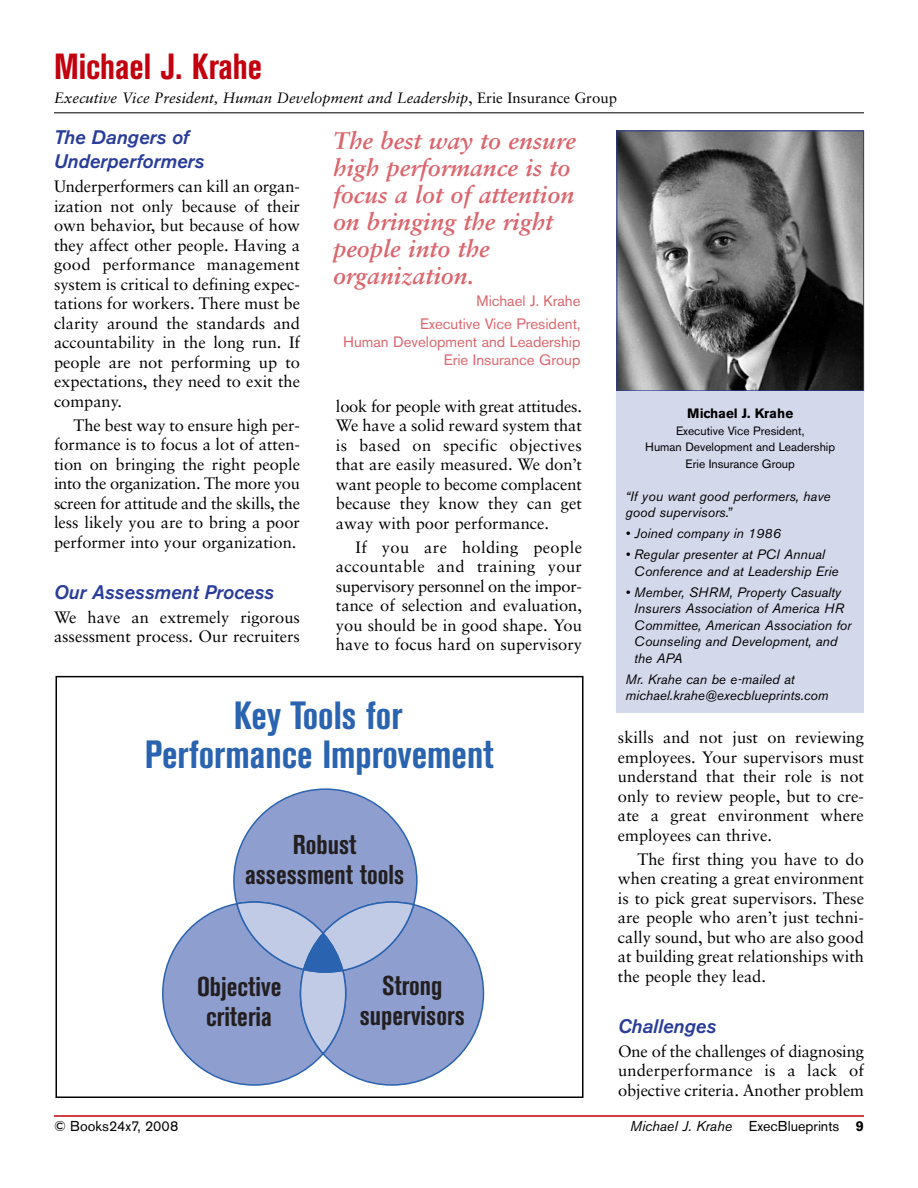
<style>
.page{position:relative;width:918px;height:1188px;background:#fff}
.page>*{position:absolute;margin:0;border:0;box-sizing:border-box;transform-origin:0 0}
.t1{font:700 condensed 39px/39px "Akzidenz Grotesk BE";color:#2a63af;text-align:center}
.t2{font:700 condensed 36px "Akzidenz Grotesk BE";color:#c3000e}
.t3{font:700 condensed 27px/30px "Akzidenz Grotesk BE";color:#231f20;text-align:center}
.t4{font:italic 700 24px/27px "Sabon";color:#db666e}
.t5{font:italic 500 19.5px/24px "Akzidenz Grotesk BE";color:#293d99}
.t6{font:16.5px/19.5px "Sabon";color:#000;text-align:justify}
.t7{font:15px/22.5px "Akzidenz Grotesk BE";color:#db666e;text-align:right}
.t8{font:italic 15px "Sabon";color:#000}
.t9{font:italic 14.25px "Akzidenz Grotesk BE";color:#000}
.t10{font:14.25px "Akzidenz Grotesk BE";color:#000}
.t11{font:italic 13.5px/16.5px "Akzidenz Grotesk BE";color:#000}
.t12{font:700 13.5px "Akzidenz Grotesk BE";color:#000}
.t13{font:12px/16.5px "Akzidenz Grotesk BE";color:#000;text-align:center}
.s1{font-style:normal}
.s2{font-weight:700;font-style:normal}
</style>
<div class="page">
<hr style="left:54px;top:1115px;width:810px;height:2px;background:#c3000e">
<img style="left:618px;top:132px;width:244px;height:257px">
<div style="left:616px;top:130px;width:248px;height:261px;border:1px solid #293d99"></div>
<div style="left:616px;top:391px;width:248px;height:322px;background:#d4d8eb"></div>
<hr style="left:54px;top:112px;width:810px;height:1px;background:#000">
<svg style="left:162px;top:788px;width:323px;height:298px"></svg>
<div style="left:56px;top:676px;width:528px;height:422px;border:2px solid #000"></div>
<h2 class="t2" style="left:54px;top:54px;width:210px">Michael J. Krahe</h2>
<p class="t8" style="left:54px;top:92px;width:565px">Executive Vice President, Human Development and Leadership<span class="s1">, Erie Insurance Group</span></p>
<h3 class="t4" style="left:333px;top:129px;width:245px">The best way to ensure high performance is to focus a lot of attention on bringing the right people into the organization.</h3>
<p class="t7" style="left:420px;top:291px;width:162px">Michael J. Krahe<br>Executive Vice President,</p>
<p class="t7" style="left:343px;top:334px;width:239px;line-height:18px">Human Development and Leadership<br>Erie Insurance Group</p>
<p class="t5" style="left:54px;top:127px;width:152px">The Dangers of<br>Underperformers</p>
<p class="t6" style="left:54px;top:178px;width:248px">Underperformers can kill an organ&shy;ization not only because of their own behavior, but because of how they affect other people. Having a good performance management system is critical to defining expec&shy;tations for workers. There must be clarity around the standards and accountability in the long run. If people are not performing up to expectations, they need to exit the company.</p>
<p class="t6" style="left:54px;top:417px;width:248px;text-indent:19px">The best way to ensure high per&shy;formance is to focus a lot of atten&shy;tion on bringing the right people into the organization. The more you screen for attitude and the skills, the less likely you are to bring a poor performer into your organization.</p>
<p class="t5" style="left:54px;top:582px;width:221px">Our Assessment Process</p>
<p class="t6" style="left:54px;top:609px;width:248px">We have an extremely rigorous assessment process. Our recruiters</p>
<p class="t6" style="left:336px;top:397px;width:248px">look for people with great attitudes.<br>We have a solid reward system that is based on specific objectives that are easily measured. We don’t want people to become complacent because they know they can get away with poor performance.</p>
<p class="t6" style="left:336px;top:538px;width:248px;text-indent:19px">If you are holding people accountable and training your supervisory personnel on the impor&shy;tance of selection and evaluation, you should be in good shape. You have to focus hard on supervisory</p>
<p class="t12" style="left:687px;top:409px;width:107px">Michael J. Krahe</p>
<p class="t13" style="left:645px;top:424px;width:191px">Executive Vice President,<br>Human Development and Leadership<br>Erie Insurance Group</p>
<p class="t11" style="left:626px;top:489px;width:207px">“If you want good performers, have good supervisors.”</p>
<p class="t11" style="left:626px;top:527px;width:157px">• Joined company in 1986</p>
<p class="t11" style="left:634px;top:548px;width:206px;text-indent:-9px">• Regular presenter at PCI Annual<br>Conference and at Leadership Erie</p>
<p class="t11" style="left:634px;top:585px;width:219px;text-indent:-9px">• Member, SHRM, Property Casualty<br>Insurers Association of America HR<br>Committee, American Association for<br>Counseling and Development, and the APA</p>
<p class="t11" style="left:626px;top:672px;width:205px">Mr. Krahe can be e-mailed at michael.krahe@execblueprints.com</p>
<h1 class="t1" style="left:145px;top:699px;width:351px">Key Tools for<br>Performance Improvement</h1>
<p class="t6" style="left:618px;top:729px;width:248px">skills and not just on reviewing employees. Your supervisors must understand that their role is not only to review people, but to cre&shy;ate a great environment where employees can thrive.</p>
<p class="t6" style="left:618px;top:851px;width:248px;text-indent:19px">The first thing you have to do when creating a great environment is to pick great supervisors. These are people who aren’t just techni&shy;cally sound, but who are also good at building great relationships with the people they lead.</p>
<p class="t5" style="left:618px;top:1016px;width:100px">Challenges</p>
<p class="t6" style="left:618px;top:1043px;width:248px">One of the challenges of diagnosing underperformance is a lack of objective criteria. Another problem</p>
<h3 class="t3" style="left:245px;top:832px;width:161px">Robust assessment tools</h3>
<h3 class="t3" style="left:197px;top:974px;width:86px">Objective criteria</h3>
<h3 class="t3" style="left:360px;top:972px;width:106px">Strong supervisors</h3>
<p class="t10" style="left:54px;top:1120px;width:126px">© Books24x7, 2008</p>
<p class="t9" style="left:630px;top:1120px;width:235px">Michael J. Krahe <span class="s1">ExecBlueprints</span> <span class="s2">9</span></p>
</div>
